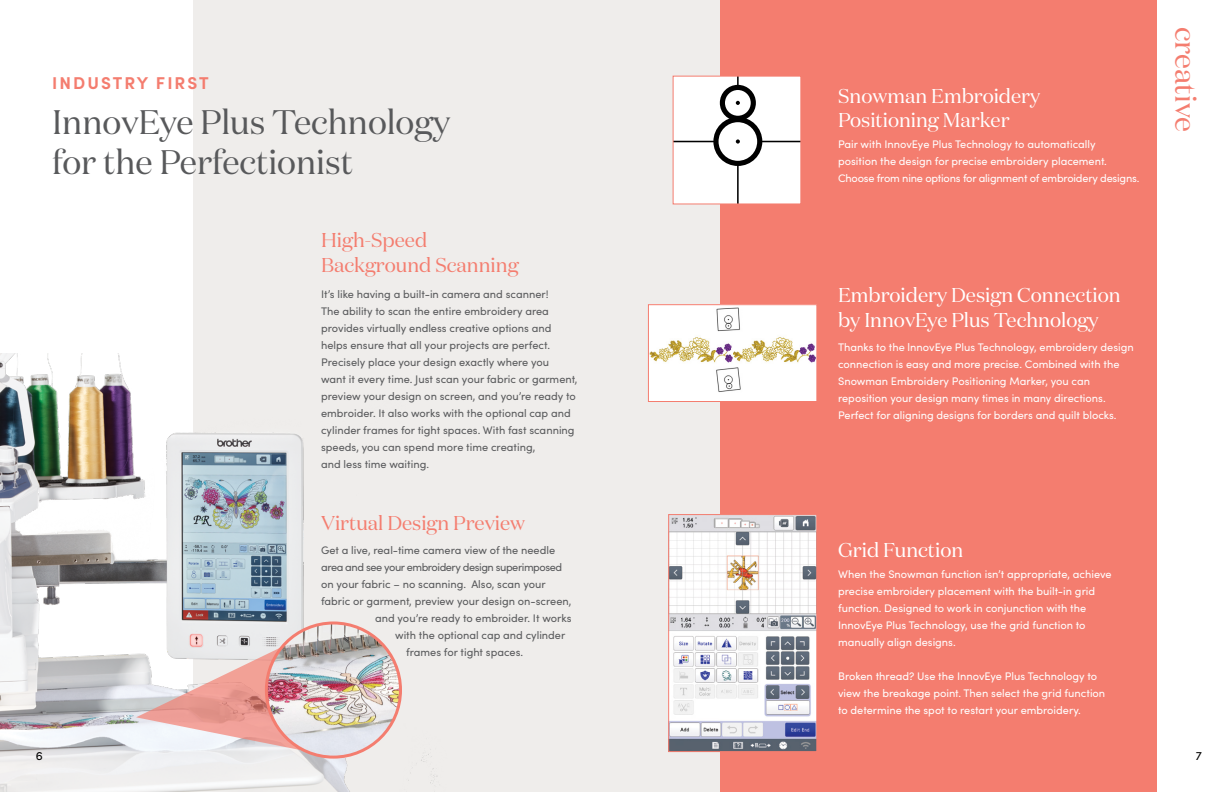
<style>
.page{position:relative;width:1224px;height:792px;background:#fff}
.page>*{position:absolute;margin:0;border:0;box-sizing:border-box;transform-origin:0 0}
.t1{font:34px/40px "Domaine Disp";color:#58595b}
.t2{font:29.4px "Domaine Disp";color:#f47d6f}
.t3{font:20px/24.5px "Domaine Disp";color:#fff}
.t4{font:20px/24.5px "Domaine Disp";color:#f47d6f}
.t5{font:700 17.1px "Sofia Pro";letter-spacing:.12em;color:#f47d6f}
.t6{font:12px "Sofia Pro";color:#000}
.t7{font:11px/17px "Sofia Pro";color:#fff}
.t8{font:11px/17px "Sofia Pro";color:#58595b}
.t9{font:11px "Sofia Pro";letter-spacing:-.04em;color:#58595b}
</style>
<div class="page">
<div style="left:193px;top:0;width:528px;height:792px;background:#efedeb"></div>
<div style="left:720px;top:0;width:436px;height:792px;background:#f47d6f"></div>
<img style="left:670px;top:516px;width:145px;height:234px">
<div style="left:668px;top:514px;width:149px;height:238px;border:1px solid #f47d6f"></div>
<img style="left:650px;top:306px;width:165px;height:94px">
<div style="left:648px;top:304px;width:169px;height:98px;border:1px solid #f47d6f"></div>
<img style="left:0;top:354px;width:438px;height:438px">
<svg style="left:136px;top:635px;width:168px;height:116px"></svg>
<img style="left:266px;top:623px;width:135px;height:134px;border-radius:67px">
<div style="left:265px;top:622px;width:137px;height:137px;border:3px solid #f47d6f;border-radius:50%"></div>
<div style="left:673px;top:76px;width:128px;height:128px;background:#fff"></div>
<hr style="left:737px;top:76px;width:2px;height:128px;background:#000">
<hr style="left:673px;top:141px;width:128px;height:1px;background:#000">
<div style="left:716px;top:120px;width:44px;height:43px;background:#fff;border-radius:50%"></div>
<div style="left:713px;top:117px;width:49px;height:49px;border:5px solid #000;border-radius:50%"></div>
<svg style="left:722px;top:87px;width:31px;height:31px"></svg>
<div style="left:720px;top:85px;width:36px;height:36px;border:5px solid #000;border-radius:50%"></div>
<svg style="left:736px;top:139px;width:4px;height:5px"></svg>
<svg style="left:736px;top:101px;width:4px;height:4px"></svg>
<div style="left:673px;top:76px;width:128px;height:128px;border:1px solid #f47d6f"></div>
<h3 class="t5" style="left:52px;top:70px;width:158px">INDUSTRY FIRST</h3>
<h1 class="t1" style="left:52px;top:102px;width:400px">InnovEye Plus Technology for the Perfectionist</h1>
<h3 class="t4" style="left:321px;top:228px;width:199px">High-Speed<br>Background Scanning</h3>
<p class="t8" style="left:321px;top:285px;width:258px">It’s like having a built-in camera and scanner!<br>The ability to scan the entire embroidery area provides virtually endless creative options and helps ensure that all your projects are perfect.<br>Precisely place your design exactly where you<br>want it every time. Just scan your fabric or garment, preview your design on screen, and you’re ready to embroider. It also works with the optional cap and cylinder frames for tight spaces. With fast scanning speeds, you can spend more time creating,<br>and less time waiting.</p>
<h3 class="t4" style="left:321px;top:510px;width:206px">Virtual Design Preview</h3>
<p class="t8" style="left:321px;top:541px;width:236px">Get a live, real-time camera view of the needle</p>
<p class="t9" style="left:321px;top:559px;width:243px">area and see your embroidery design superimposed</p>
<p class="t8" style="left:321px;top:575px;width:226px">on your fabric – no scanning. Also, scan your</p>
<p class="t8" style="left:321px;top:592px;width:252px">fabric or garment, preview your design on-screen,</p>
<p class="t8" style="left:375px;top:609px;width:198px">and you’re ready to embroider. It works</p>
<p class="t8" style="left:395px;top:626px;width:172px">with the optional cap and cylinder</p>
<p class="t8" style="left:406px;top:643px;width:119px">frames for tight spaces.</p>
<h3 class="t3" style="left:838px;top:83px;width:204px">Snowman Embroidery<br>Positioning Marker</h3>
<p class="t7" style="left:838px;top:135px;width:303px">Pair with InnovEye Plus Technology to automatically<br>position the design for precise embroidery placement.<br>Choose from nine options for alignment of embroidery designs.</p>
<h2 class="t2" style="left:1204px;top:27px;width:106px;rotate:90deg">creative</h2>
<h3 class="t3" style="left:838px;top:283px;width:284px">Embroidery Design Connection by InnovEye Plus Technology</h3>
<p class="t7" style="left:838px;top:338px;width:297px">Thanks to the lnnovEye Plus Technology, embroidery design connection is easy and more precise. Combined with the Snowman Embroidery Positioning Marker, you can reposition your design many times in many directions.<br>Perfect for aligning designs for borders and quilt blocks.</p>
<h3 class="t3" style="left:838px;top:538px;width:127px">Grid Function</h3>
<p class="t7" style="left:838px;top:565px;width:275px">When the Snowman function isn’t appropriate, achieve precise embroidery placement with the built-in grid function. Designed to work in conjunction with the InnovEye Plus Technology, use the grid function to manually align designs.</p>
<p class="t7" style="left:838px;top:667px;width:269px">Broken thread? Use the InnovEye Plus Technology to view the breakage point. Then select the grid function to determine the spot to restart your embroidery.</p>
<p class="t6" style="left:36px;top:747px;width:9px">6</p>
<p class="t6" style="left:1196px;top:747px;width:8px">7</p>
</div>
